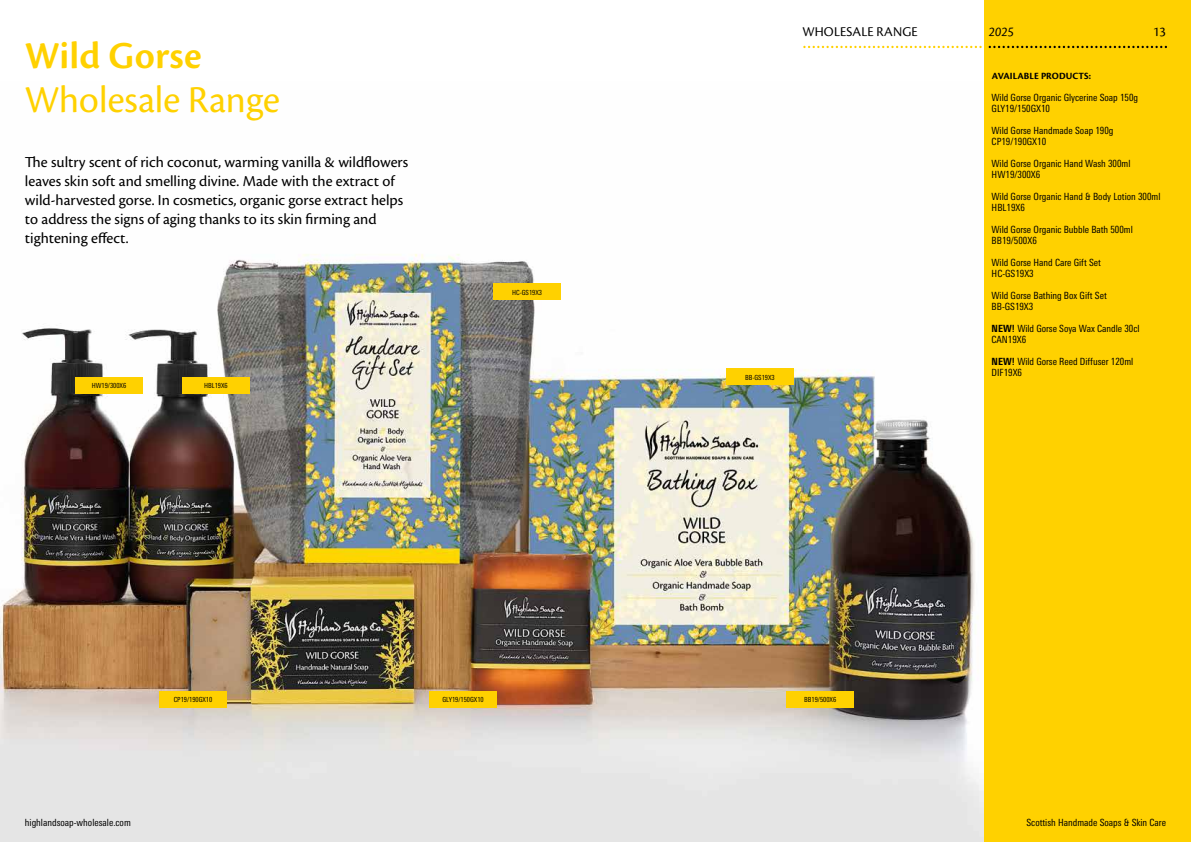
<style>
.page{position:relative;width:1191px;height:842px;background:#fff}
.page>*{position:absolute;margin:0;border:0;box-sizing:border-box;transform-origin:0 0}
.t1{font:39.6px "Cronos Pro Subh";color:#ffd100}
.t2{font:600 39.6px "Cronos Pro";letter-spacing:.005em;color:#ffd100}
.t3{font:15.9px/19.1px "Cronos Pro";color:#000}
.t4{font:14px "Cronos Pro Subh";letter-spacing:.01em;color:#000}
.t5{font:italic 14px "Cronos Pro";color:#000}
.t6{font:condensed 9.9px/11px "Univers Next Pro";color:#000}
.t7{font:700 9.9px "Cronos Pro";letter-spacing:.005em;color:#000}
.t8{font:condensed 7px "Univers Next Pro";color:#000}
.s1{font-weight:800}
</style>
<div class="page">
<img style="left:0;top:254px;width:984px;height:588px">
<div style="left:429px;top:691px;width:68px;height:16px;background:#ffd100"></div>
<div style="left:75px;top:377px;width:68px;height:16px;background:#ffd100"></div>
<div style="left:182px;top:377px;width:68px;height:16px;background:#ffd100"></div>
<div style="left:493px;top:284px;width:68px;height:16px;background:#ffd100"></div>
<div style="left:159px;top:691px;width:68px;height:16px;background:#ffd100"></div>
<div style="left:984px;top:0;width:207px;height:842px;background:#ffd100"></div>
<svg style="left:803px;top:46px;width:364px;height:2px"></svg>
<div style="left:726px;top:369px;width:67px;height:16px;background:#ffd100"></div>
<div style="left:786px;top:691px;width:68px;height:16px;background:#ffd100"></div>
<h1 class="t2" style="left:25px;top:33px;width:178px">Wild Gorse</h1>
<h1 class="t1" style="left:25px;top:77px;width:256px">Wholesale Range</h1>
<p class="t3" style="left:25px;top:152px;width:385px">The sultry scent of rich coconut, warming vanilla &amp; wildflowers leaves skin soft and smelling divine. Made with the extract of wild-harvested gorse. In cosmetics, organic gorse extract helps to address the signs of aging thanks to its skin firming and tightening effect.</p>
<p class="t8" style="left:92px;top:381px;width:36px">HW19/300X6</p>
<p class="t8" style="left:204px;top:381px;width:25px">HBL19X6</p>
<p class="t8" style="left:512px;top:288px;width:31px">HC-GS19X3</p>
<p class="t8" style="left:174px;top:695px;width:40px">CP19/190GX10</p>
<p class="t6" style="left:25px;top:817px;width:107px">highlandsoap-wholesale.com</p>
<p class="t8" style="left:442px;top:695px;width:43px">GLY19/150GX10</p>
<p class="t8" style="left:745px;top:373px;width:31px">BB-GS19X3</p>
<h3 class="t4" style="left:802px;top:23px;width:117px">WHOLESALE RANGE</h3>
<h3 class="t5" style="left:989px;top:24px;width:27px">2025</h3>
<h3 class="t4" style="left:1153px;top:23px;width:14px">13</h3>
<p class="t7" style="left:991px;top:70px;width:101px">AVAILABLE PRODUCTS:</p>
<p class="t6" style="left:991px;top:92px;width:148px">Wild Gorse Organic Glycerine Soap 150g<br>GLY19/150GX10</p>
<p class="t6" style="left:991px;top:125px;width:123px">Wild Gorse Handmade Soap 190g<br>CP19/190GX10</p>
<p class="t6" style="left:991px;top:158px;width:140px">Wild Gorse Organic Hand Wash 300ml<br>HW19/300X6</p>
<p class="t6" style="left:991px;top:191px;width:170px">Wild Gorse Organic Hand &amp; Body Lotion 300ml<br>HBL19X6</p>
<p class="t6" style="left:991px;top:224px;width:143px">Wild Gorse Organic Bubble Bath 500ml<br>BB19/500X6</p>
<p class="t6" style="left:991px;top:257px;width:111px">Wild Gorse Hand Care Gift Set<br>HC-GS19X3</p>
<p class="t6" style="left:991px;top:290px;width:117px">Wild Gorse Bathing Box Gift Set<br>BB-GS19X3</p>
<p class="t6" style="left:991px;top:323px;width:149px"><span class="s1">NEW!</span> Wild Gorse Soya Wax Candle 30cl<br>CAN19X6</p>
<p class="t6" style="left:991px;top:356px;width:143px"><span class="s1">NEW!</span> Wild Gorse Reed Diffuser 120ml<br>DIF19X6</p>
<p class="t8" style="left:804px;top:695px;width:33px">BB19/500X6</p>
<p class="t6" style="left:1026px;top:817px;width:141px">Scottish Handmade Soaps &amp; Skin Care</p>
</div>
